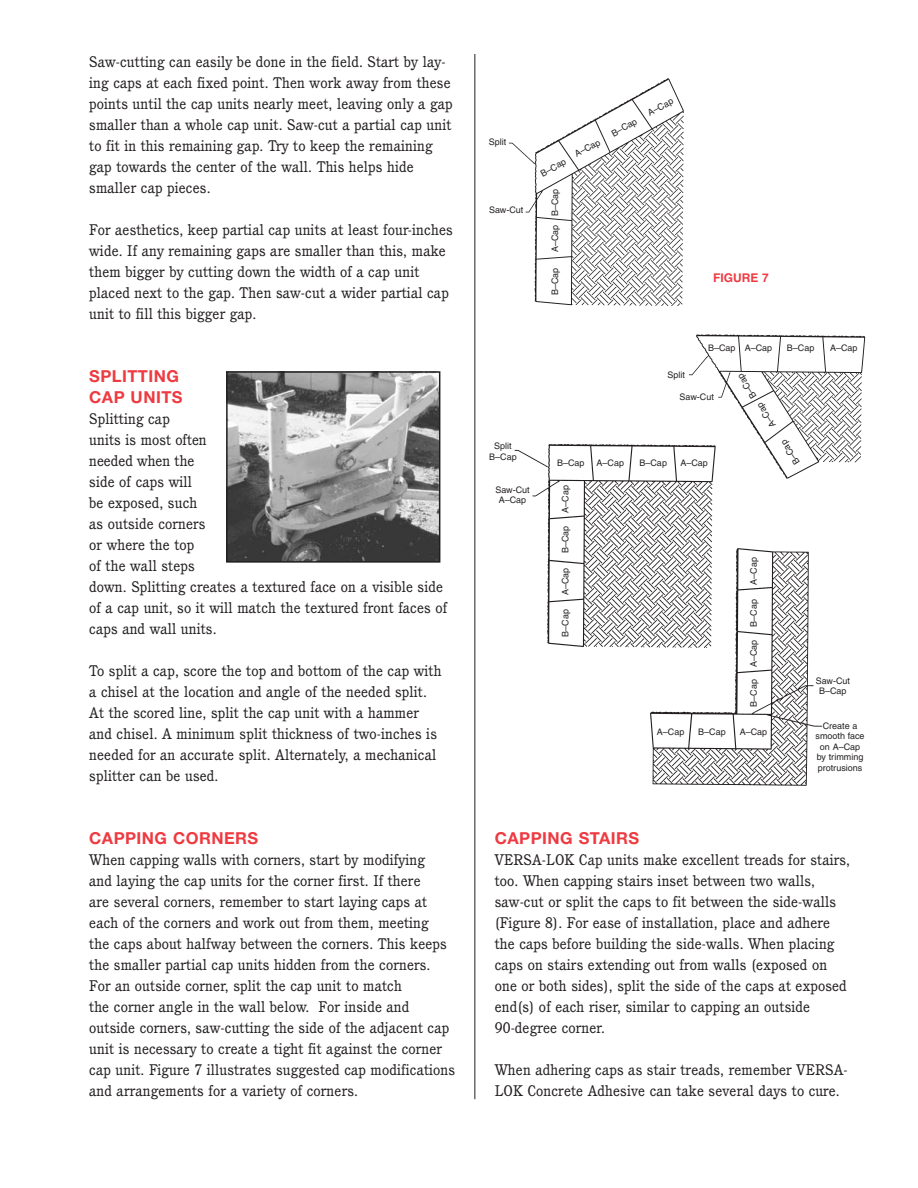
<style>
.page{position:relative;width:918px;height:1188px;background:#fff}
.page>*{position:absolute;margin:0;border:0;box-sizing:border-box;transform-origin:0 0}
.t1{font:700 16.5px/21px "Helvetica Neue";letter-spacing:.03em;color:#ee3a41}
.t2{font:15px/21px "Cushing";letter-spacing:.01em;color:#231f20}
.t3{font:700 12px "Helvetica";color:#ee3a41}
.t4{font:9px/10.5px "Helvetica";color:#231f20;text-align:center}
</style>
<div class="page">
<hr style="left:475px;top:54px;width:1px;height:1045px;background:#231f20">
<img style="left:509px;top:78px;width:175px;height:228px">
<img style="left:689px;top:334px;width:177px;height:145px">
<img style="left:650px;top:548px;width:172px;height:238px">
<img style="left:229px;top:374px;width:208px;height:186px">
<div style="left:226px;top:371px;width:214px;height:192px;border:2px solid #231f20"></div>
<img style="left:514px;top:437px;width:215px;height:235px">
<p class="t2" style="left:89px;top:52px;width:365px">Saw-cutting can easily be done in the field. Start by lay&shy;ing caps at each fixed point. Then work away from these points until the cap units nearly meet, leaving only a gap smaller than a whole cap unit. Saw-cut a partial cap unit to fit in this remaining gap. Try to keep the remaining gap towards the center of the wall. This helps hide smaller cap pieces.</p>
<p class="t2" style="left:89px;top:220px;width:365px">For aesthetics, keep partial cap units at least four-inches wide. If any remaining gaps are smaller than this, make them bigger by cutting down the width of a cap unit placed next to the gap. Then saw-cut a wider partial cap unit to fill this bigger gap.</p>
<p class="t1" style="left:89px;top:367px;width:95px">SPLITTING<br>CAP UNITS</p>
<p class="t2" style="left:89px;top:409px;width:360px">Splitting cap<br>units is most often<br>needed when the<br>side of caps will<br>be exposed, such<br>as outside corners<br>or where the top<br>of the wall steps<br>down. Splitting creates a textured face on a visible side of a cap unit, so it will match the textured front faces of caps and wall units.</p>
<p class="t2" style="left:89px;top:661px;width:354px">To split a cap, score the top and bottom of the cap with a chisel at the location and angle of the needed split.<br>At the scored line, split the cap unit with a hammer and chisel. A minimum split thickness of two-inches is needed for an accurate split. Alternately, a mechanical splitter can be used.</p>
<p class="t1" style="left:89px;top:829px;width:171px">CAPPING CORNERS</p>
<p class="t2" style="left:89px;top:850px;width:367px">When capping walls with corners, start by modifying<br>and laying the cap units for the corner first. If there<br>are several corners, remember to start laying caps at each of the corners and work out from them, meeting<br>the caps about halfway between the corners. This keeps the smaller partial cap units hidden from the corners.<br>For an outside corner, split the cap unit to match<br>the corner angle in the wall below. For inside and outside corners, saw-cutting the side of the adjacent cap unit is necessary to create a tight fit against the corner cap unit. Figure 7 illustrates suggested cap modifications and arrangements for a variety of corners.</p>
<p class="t4" style="left:489px;top:138px;width:19px">Split</p>
<p class="t4" style="left:489px;top:206px;width:36px">Saw-Cut</p>
<p class="t4" style="left:573px;top:151px;width:29px;rotate:-29deg">A–Cap</p>
<p class="t4" style="left:539px;top:170px;width:29px;rotate:-29deg">B–Cap</p>
<p class="t4" style="left:551px;top:252px;width:65px;rotate:-90deg">A–Cap B–Cap</p>
<p class="t4" style="left:551px;top:295px;width:29px;rotate:-90deg">B–Cap</p>
<p class="t4" style="left:610px;top:130px;width:29px;rotate:-29deg">B–Cap</p>
<p class="t4" style="left:646px;top:109px;width:29px;rotate:-29deg">A–Cap</p>
<p class="t3" style="left:713px;top:273px;width:57px">FIGURE 7</p>
<p class="t4" style="left:489px;top:442px;width:29px">Split<br>B–Cap</p>
<p class="t4" style="left:495px;top:485px;width:36px">Saw-Cut<br>A–Cap</p>
<p class="t4" style="left:708px;top:343px;width:29px">B–Cap</p>
<p class="t4" style="left:745px;top:343px;width:29px">A–Cap</p>
<p class="t4" style="left:787px;top:343px;width:29px">B–Cap</p>
<p class="t4" style="left:830px;top:343px;width:29px">A–Cap</p>
<p class="t4" style="left:667px;top:370px;width:19px">Split</p>
<p class="t4" style="left:680px;top:392px;width:36px">Saw-Cut</p>
<p class="t4" style="left:557px;top:458px;width:29px">B–Cap</p>
<p class="t4" style="left:597px;top:458px;width:29px">A–Cap</p>
<p class="t4" style="left:639px;top:458px;width:29px">B–Cap</p>
<p class="t4" style="left:680px;top:458px;width:29px">A–Cap</p>
<p class="t4" style="left:561px;top:513px;width:29px;rotate:-90deg">A–Cap</p>
<p class="t4" style="left:561px;top:553px;width:29px;rotate:-90deg">B–Cap</p>
<p class="t4" style="left:561px;top:595px;width:29px;rotate:-90deg">A–Cap</p>
<p class="t4" style="left:561px;top:637px;width:29px;rotate:-90deg">B–Cap</p>
<p class="t4" style="left:769px;top:430px;width:64px;rotate:-122deg">A–Cap B–Cap</p>
<p class="t4" style="left:794px;top:467px;width:29px;rotate:-122deg">B–Cap</p>
<p class="t4" style="left:749px;top:585px;width:29px;rotate:-90deg">A–Cap</p>
<p class="t4" style="left:749px;top:627px;width:29px;rotate:-90deg">B–Cap</p>
<p class="t4" style="left:749px;top:667px;width:29px;rotate:-90deg">A–Cap</p>
<p class="t4" style="left:749px;top:707px;width:29px;rotate:-90deg">B–Cap</p>
<p class="t4" style="left:657px;top:728px;width:29px">A–Cap</p>
<p class="t4" style="left:698px;top:728px;width:29px">B–Cap</p>
<p class="t4" style="left:740px;top:728px;width:29px">A–Cap</p>
<p class="t4" style="left:816px;top:676px;width:36px">Saw-Cut<br>B–Cap</p>
<p class="t4" style="left:816px;top:721px;width:51px">Create a smooth face on A–Cap by trimming protrusions</p>
<p class="t1" style="left:495px;top:829px;width:146px">CAPPING STAIRS</p>
<p class="t2" style="left:495px;top:850px;width:357px">VERSA-LOK Cap units make excellent treads for stairs, too. When capping stairs inset between two walls, saw-cut or split the caps to fit between the side-walls (Figure 8). For ease of installation, place and adhere the caps before building the side-walls. When placing caps on stairs extending out from walls (exposed on one or both sides), split the side of the caps at exposed end(s) of each riser, similar to capping an outside 90-degree corner.</p>
<p class="t2" style="left:495px;top:1060px;width:354px">When adhering caps as stair treads, remember VERSA-<br>LOK Concrete Adhesive can take several days to cure.</p>
</div>
